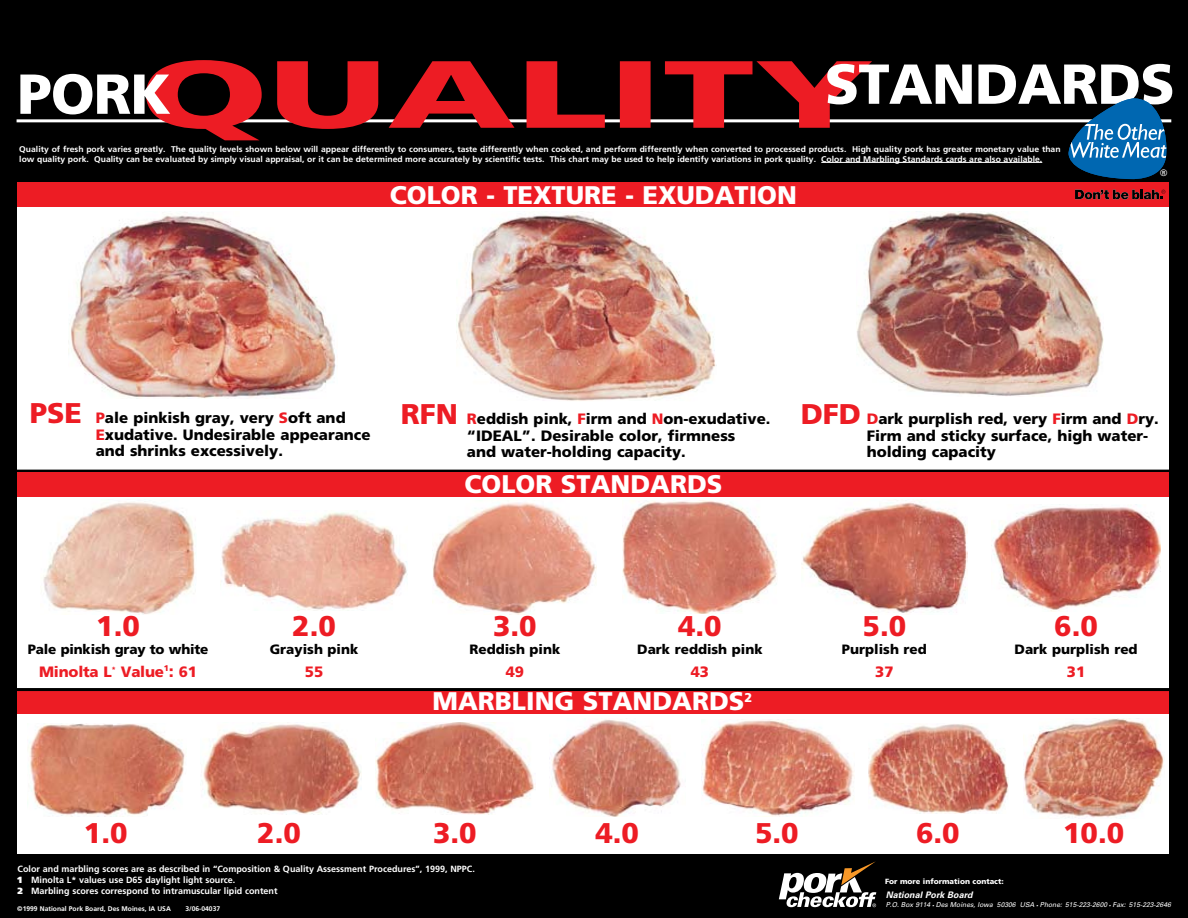
<style>
.page{position:relative;width:1188px;height:918px;background:#fff}
.page>*{position:absolute;margin:0;border:0;box-sizing:border-box;transform-origin:0 0}
.t1{font:900 56.25px "Frutiger LT Std";letter-spacing:-.015em;color:#fff}
.t2{font:900 28.5px "Frutiger LT Std";color:#ed1c24}
.t3{font:900 25.5px "Frutiger LT Std";color:#fff}
.t4{font:900 15px/16.5px "Frutiger LT Std";color:#000}
.t5{font:900 15px "Frutiger LT Std";letter-spacing:-.015em;color:#ed1c24}
.t6{font:900 13.5px "Frutiger LT Std";color:#000}
.t7{font:700 9px/10.8px "Frutiger LT Std";color:#fff}
.t8{font:italic 700 9px "Univers LT Std";color:#fff}
.t9{font:700 9px "Univers LT Std";color:#fff}
.t10{font:700 8.25px/9.9px "Frutiger LT Std";color:#fff;scale:1.04 1}
.t11{font:900 7.5px "Frutiger LT Std";color:#fff}
.t12{font:italic 6.75px "Univers LT Std";color:#fff}
.t13{font:700 6.75px "Frutiger LT Std";color:#fff}
.s1{font-size:28.5px;color:#ed1c24}
.s2{color:#ed1c24}
.s3{font-size:16.5px}
.s4{font-weight:900}
</style>
<div class="page">
<img style="left:203px;top:724px;width:158px;height:90px">
<img style="left:1023px;top:718px;width:141px;height:101px">
<img style="left:869px;top:724px;width:140px;height:90px">
<img style="left:701px;top:719px;width:153px;height:97px">
<img style="left:551px;top:719px;width:130px;height:97px">
<div style="left:1px;top:691px;width:1179px;height:23px;background:#ed1c24"></div>
<hr style="left:5px;top:688px;width:1167px;height:3px;background:#000">
<div style="left:6px;top:854px;width:1182px;height:64px;background:#000"></div>
<div style="left:0;top:0;width:1188px;height:189px;background:#000"></div>
<hr style="left:17px;top:119px;width:1154px;height:3px;background:#fff">
<svg style="left:146px;top:60px;width:726px;height:80px"></svg>
<div style="left:0;top:183px;width:1188px;height:24px;background:#ed1c24"></div>
<img style="left:68px;top:215px;width:268px;height:184px">
<hr style="left:13px;top:470px;width:1167px;height:3px;background:#000">
<img style="left:857px;top:212px;width:246px;height:184px">
<img style="left:457px;top:214px;width:259px;height:187px">
<img style="left:27px;top:724px;width:158px;height:92px">
<img style="left:376px;top:722px;width:160px;height:92px">
<img style="left:221px;top:512px;width:186px;height:99px">
<img style="left:432px;top:502px;width:165px;height:113px">
<img style="left:622px;top:500px;width:155px;height:114px">
<img style="left:802px;top:500px;width:165px;height:114px">
<img style="left:991px;top:504px;width:170px;height:108px">
<img style="left:43px;top:502px;width:152px;height:113px">
<hr style="left:821px;top:162px;width:221px;height:1px;background:#fff">
<svg style="left:1068px;top:98px;width:99px;height:85px"></svg>
<svg style="left:1075px;top:190px;width:90px;height:9px"></svg>
<svg style="left:779px;top:861px;width:97px;height:46px"></svg>
<div style="left:9px;top:473px;width:1179px;height:24px;background:#ed1c24"></div>
<div style="left:0;top:161px;width:17px;height:757px;background:#000"></div>
<div style="left:1170px;top:166px;width:18px;height:752px;background:#000"></div>
<h1 class="t1" style="left:17px;top:60px;width:155px">PORK</h1>
<h1 class="t1" style="left:825px;top:50px;width:352px">STANDARDS</h1>
<p class="t10" style="left:19px;top:144px;width:1003px">Quality of fresh pork varies greatly. The quality levels shown below will appear differently to consumers, taste differently when cooked, and perform differently when converted to processed products. High quality pork has greater monetary value than low quality pork. Quality can be evaluated by simply visual appraisal, or it can be determined more accurately by scientific tests. This chart may be used to help identify variations in pork quality. Color and Marbling Standards cards are also available.</p>
<h3 class="t3" style="left:390px;top:179px;width:409px">COLOR - TEXTURE - EXUDATION</h3>
<p class="t9" style="left:1160px;top:168px;width:9px">®</p>
<h3 class="t4" style="left:96px;top:410px;width:276px;text-indent:-66px"><span class="s1">PSE</span> <span class="s2">P</span>ale pinkish gray, very <span class="s2">S</span>oft and<br><span class="s2">E</span>xudative. Undesirable appearance and shrinks excessively.</h3>
<h3 class="t4" style="left:467px;top:411px;width:305px;text-indent:-66px"><span class="s1">RFN</span> <span class="s2">R</span>eddish pink, <span class="s2">F</span>irm and <span class="s2">N</span>on-exudative. “IDEAL”. Desirable color, firmness<br>and water-holding capacity.</h3>
<h3 class="t4" style="left:867px;top:411px;width:294px;text-indent:-66px"><span class="s1">DFD</span> <span class="s2">D</span>ark purplish red, very <span class="s2">F</span>irm and <span class="s2">D</span>ry.<br>Firm and sticky surface, high water&shy;holding capacity</h3>
<h2 class="t2" style="left:96px;top:609px;width:45px">1.0</h2>
<h3 class="t6" style="left:28px;top:641px;width:182px">Pale pinkish gray to white</h3>
<h3 class="t5" style="left:39px;top:663px;width:159px">Minolta L<sup>*</sup> Value<sup>1</sup><span class="s3">:</span> 61</h3>
<h2 class="t2" style="left:292px;top:609px;width:45px">2.0</h2>
<h3 class="t6" style="left:270px;top:641px;width:90px">Grayish pink</h3>
<h3 class="t5" style="left:305px;top:663px;width:20px">55</h3>
<h3 class="t3" style="left:465px;top:468px;width:260px">COLOR STANDARDS</h3>
<h2 class="t2" style="left:493px;top:609px;width:45px">3.0</h2>
<h3 class="t6" style="left:469px;top:641px;width:92px">Reddish pink</h3>
<h3 class="t5" style="left:506px;top:663px;width:20px">49</h3>
<h2 class="t2" style="left:678px;top:609px;width:45px">4.0</h2>
<h3 class="t6" style="left:637px;top:641px;width:127px">Dark reddish pink</h3>
<h3 class="t5" style="left:691px;top:663px;width:20px">43</h3>
<h3 class="t3" style="left:433px;top:686px;width:321px">MARBLING STANDARDS<sup>2</sup></h3>
<h2 class="t2" style="left:863px;top:609px;width:45px">5.0</h2>
<h3 class="t6" style="left:842px;top:641px;width:86px">Purplish red</h3>
<h3 class="t5" style="left:875px;top:663px;width:20px">37</h3>
<h2 class="t2" style="left:1054px;top:609px;width:45px">6.0</h2>
<h3 class="t6" style="left:1015px;top:641px;width:125px">Dark purplish red</h3>
<h3 class="t5" style="left:1067px;top:663px;width:20px">31</h3>
<h2 class="t2" style="left:84px;top:816px;width:45px">1.0</h2>
<h2 class="t2" style="left:257px;top:816px;width:45px">2.0</h2>
<h2 class="t2" style="left:433px;top:816px;width:45px">3.0</h2>
<h2 class="t2" style="left:595px;top:816px;width:45px">4.0</h2>
<h2 class="t2" style="left:755px;top:816px;width:45px">5.0</h2>
<h2 class="t2" style="left:916px;top:816px;width:45px">6.0</h2>
<h2 class="t2" style="left:1063px;top:816px;width:63px">10.0</h2>
<p class="t7" style="left:18px;top:864px;width:459px">Color and marbling scores are as described in “Composition &amp; Quality Assessment Procedures”, 1999, NPPC.<br><span class="s4">1</span> Minolta L* values use D65 daylight light source.<br><span class="s4">2</span> Marbling scores correspond to intramuscular lipid content</p>
<p class="t13" style="left:17px;top:904px;width:155px">©1999 National Pork Board, Des Moines, IA USA</p>
<p class="t13" style="left:185px;top:904px;width:36px">3/06-04037</p>
<p class="t11" style="left:885px;top:877px;width:120px">For more information contact:</p>
<p class="t8" style="left:886px;top:890px;width:89px">National Pork Board</p>
<p class="t12" style="left:886px;top:901px;width:287px">P.O. Box 9114 Des Moines, Iowa 50306 USA Phone: 515-223-2600 Fax: 515-223-2646</p>
</div>
